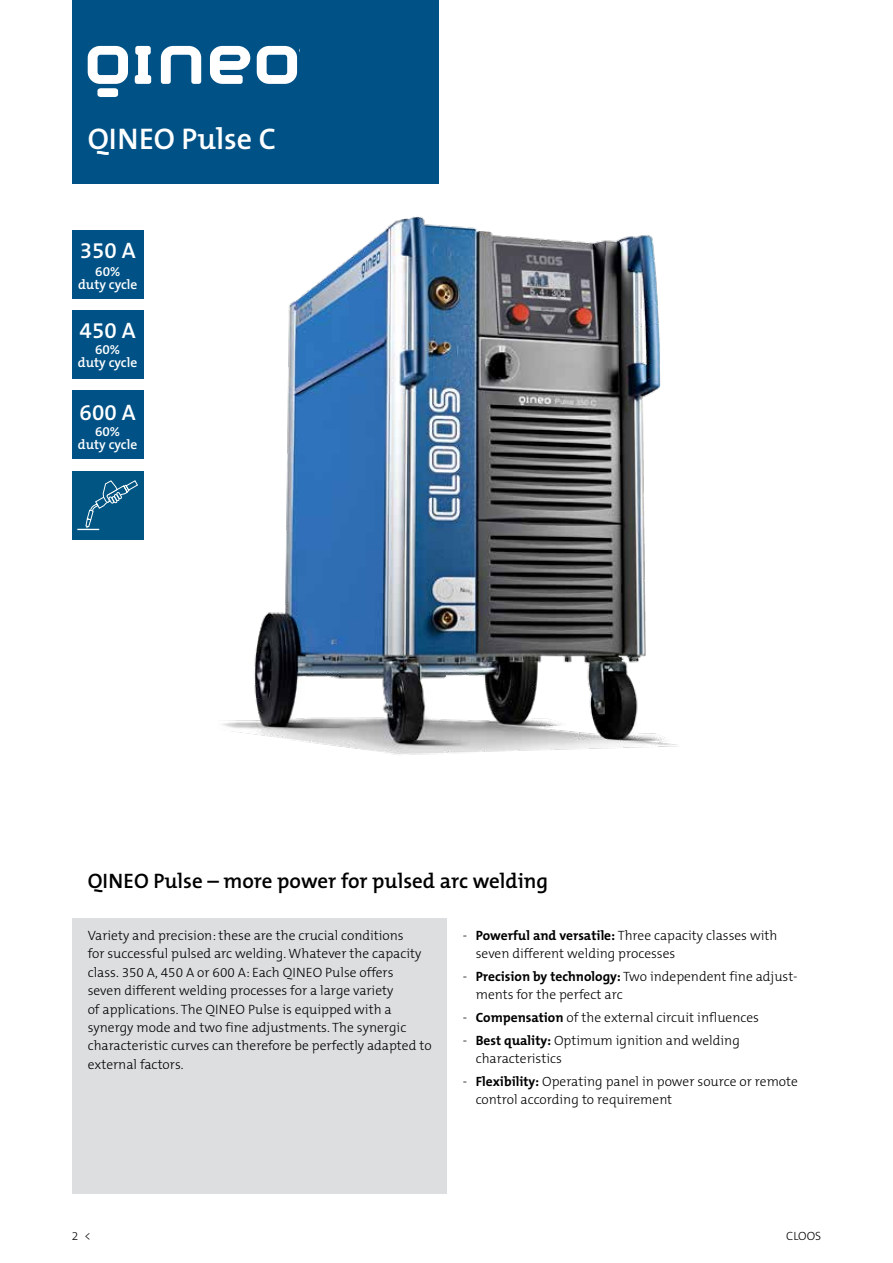
<style>
.page{position:relative;width:893px;height:1263px;background:#fff}
.page>*{position:absolute;margin:0;border:0;box-sizing:border-box;transform-origin:0 0}
.t1{font:600 30px "The Mix B6";color:#fff}
.t2{font:600 22.5px "The Mix B6";color:#fff}
.t3{font:600 21px "The Mix B6";color:#000}
.t4{font:300 13.5px/18.3px "The Mix B3";color:#000}
.t5{font:600 13.5px/13.5px "The Mix B6";color:#fff;text-align:center}
.t6{font:300 12px "The Mix B3";letter-spacing:.005em;color:#000}
.s1{font-family:"The Mix B7";font-weight:700}
</style>
<div class="page">
<img style="left:223px;top:216px;width:455px;height:539px">
<div style="left:72px;top:0;width:366px;height:184px;background:#005286"></div>
<svg style="left:135px;top:46px;width:16px;height:38px"></svg>
<svg style="left:161px;top:46px;width:40px;height:38px"></svg>
<svg style="left:210px;top:46px;width:40px;height:38px"></svg>
<svg style="left:257px;top:46px;width:40px;height:38px"></svg>
<svg style="left:88px;top:46px;width:40px;height:51px"></svg>
<div style="left:72px;top:918px;width:374px;height:276px;background:#dcdee0"></div>
<div style="left:72px;top:471px;width:72px;height:69px;background:#005582"></div>
<svg style="left:77px;top:480px;width:61px;height:50px"></svg>
<div style="left:72px;top:230px;width:72px;height:68px;background:#005286"></div>
<div style="left:72px;top:310px;width:72px;height:69px;background:#005286"></div>
<div style="left:72px;top:390px;width:72px;height:69px;background:#005286"></div>
<h1 class="t1" style="left:88px;top:122px;width:190px">QINEO Pulse C</h1>
<h2 class="t2" style="left:80px;top:238px;width:57px">350 A</h2>
<p class="t5" style="left:78px;top:265px;width:61px">60%<br>duty cycle</p>
<h2 class="t2" style="left:80px;top:318px;width:57px">450 A</h2>
<p class="t5" style="left:78px;top:343px;width:61px">60%<br>duty cycle</p>
<h2 class="t2" style="left:80px;top:400px;width:57px">600 A</h2>
<p class="t5" style="left:78px;top:425px;width:61px">60%<br>duty cycle</p>
<h3 class="t3" style="left:88px;top:870px;width:462px">QINEO Pulse – more power for pulsed arc welding</h3>
<p class="t4" style="left:88px;top:927px;width:346px">Variety and precision: these are the crucial conditions<br>for successful pulsed arc welding. Whatever the capacity class. 350 A, 450 A or 600 A: Each QINEO Pulse offers<br>seven different welding processes for a large variety<br>of applications. The QINEO Pulse is equipped with a synergy mode and two fine adjustments. The synergic characteristic curves can therefore be perfectly adapted to external factors.</p>
<p class="t4" style="left:476px;top:927px;width:303px;text-indent:-13px">- <span class="s1">Powerful and versatile:</span> Three capacity classes with seven different welding processes</p>
<p class="t4" style="left:476px;top:968px;width:323px;text-indent:-13px">- <span class="s1">Precision by technology:</span> Two independent fine adjust&shy;ments for the perfect arc</p>
<p class="t4" style="left:463px;top:1009px;width:298px">- <span class="s1">Compensation</span> of the external circuit influences</p>
<p class="t4" style="left:476px;top:1031px;width:266px;text-indent:-13px">- <span class="s1">Best quality:</span> Optimum ignition and welding characteristics</p>
<p class="t4" style="left:476px;top:1072px;width:324px;text-indent:-13px">- <span class="s1">Flexibility:</span> Operating panel in power source or remote control according to requirement</p>
<p class="t6" style="left:72px;top:1229px;width:21px">2 &lt;</p>
<p class="t6" style="left:786px;top:1229px;width:37px">CLOOS</p>
</div>
